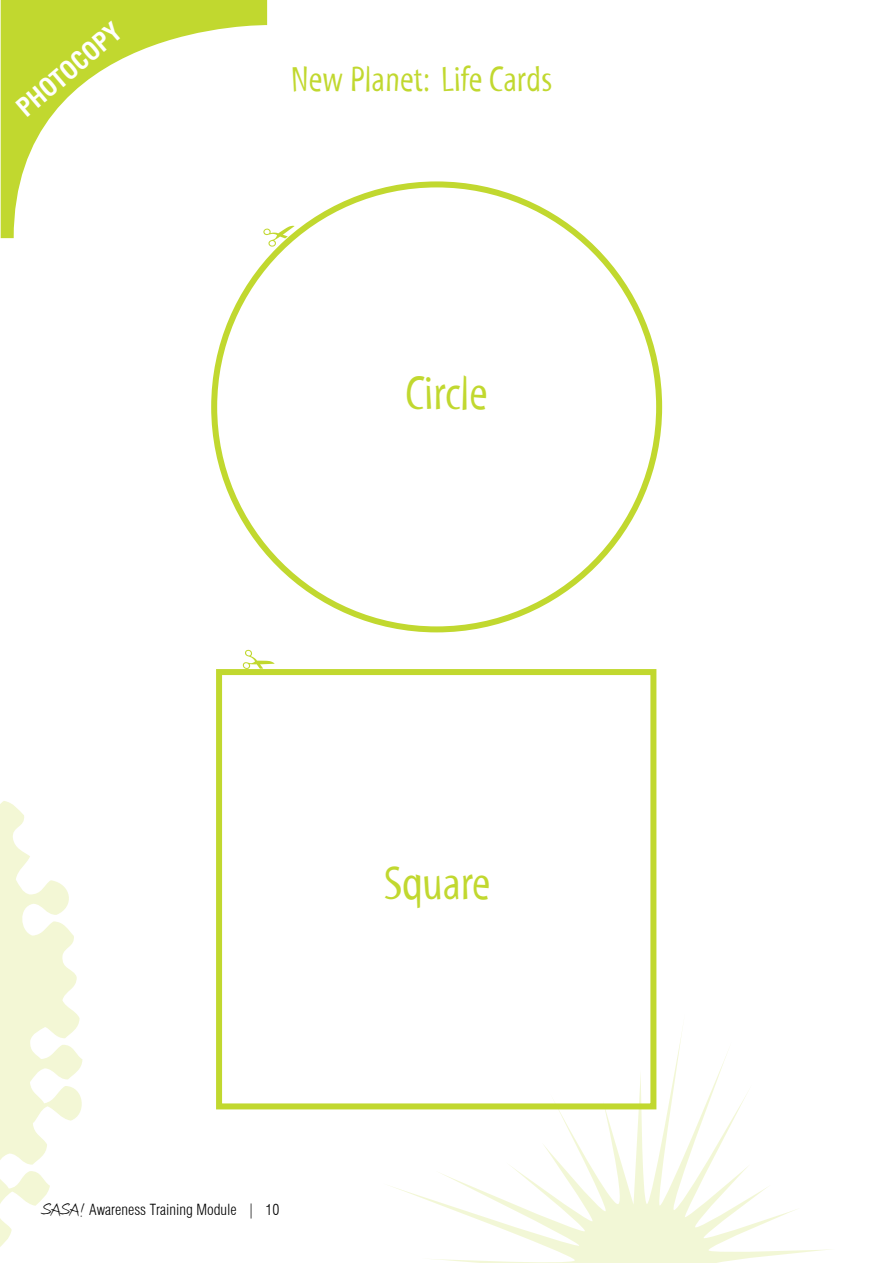
<style>
.page{position:relative;width:893px;height:1263px;background:#fff}
.page>*{position:absolute;margin:0;border:0;box-sizing:border-box;transform-origin:0 0}
.t1{font:48px "Myriad Tilt";color:#c1d82f}
.t2{font:36px "Myriad Tilt";color:#c1d82f}
.t3{font:700 condensed 25.5px "Swiss 721 BT";color:#fff}
.t4{font:300 condensed 15px "Swiss 721 BT";color:#000}
.s1{font-family:"Attractmorewomen";font-weight:400;font-stretch:normal;font-size:21px}
</style>
<div class="page">
<svg style="left:382px;top:1012px;width:448px;height:251px"></svg>
<svg style="left:0;top:801px;width:83px;height:446px"></svg>
<div style="left:216px;top:669px;width:440px;height:440px;border:6px solid #c1d82f"></div>
<svg style="left:267px;top:226px;width:28px;height:21px"></svg>
<svg style="left:243px;top:650px;width:32px;height:19px"></svg>
<svg style="left:1px;top:0;width:266px;height:238px"></svg>
<h3 class="t3" style="left:11px;top:99px;width:130px;rotate:-40deg">Photocopy</h3>
<h2 class="t2" style="left:291px;top:59px;width:263px">New Planet: Life Cards</h2>
<h1 class="t1" style="left:405px;top:367px;width:84px">Circle</h1>
<h1 class="t1" style="left:384px;top:857px;width:108px">Square</h1>
<p class="t4" style="left:42px;top:1201px;width:239px"><span class="s1">sasa !</span> Awareness Training Module | 10</p>
</div>
